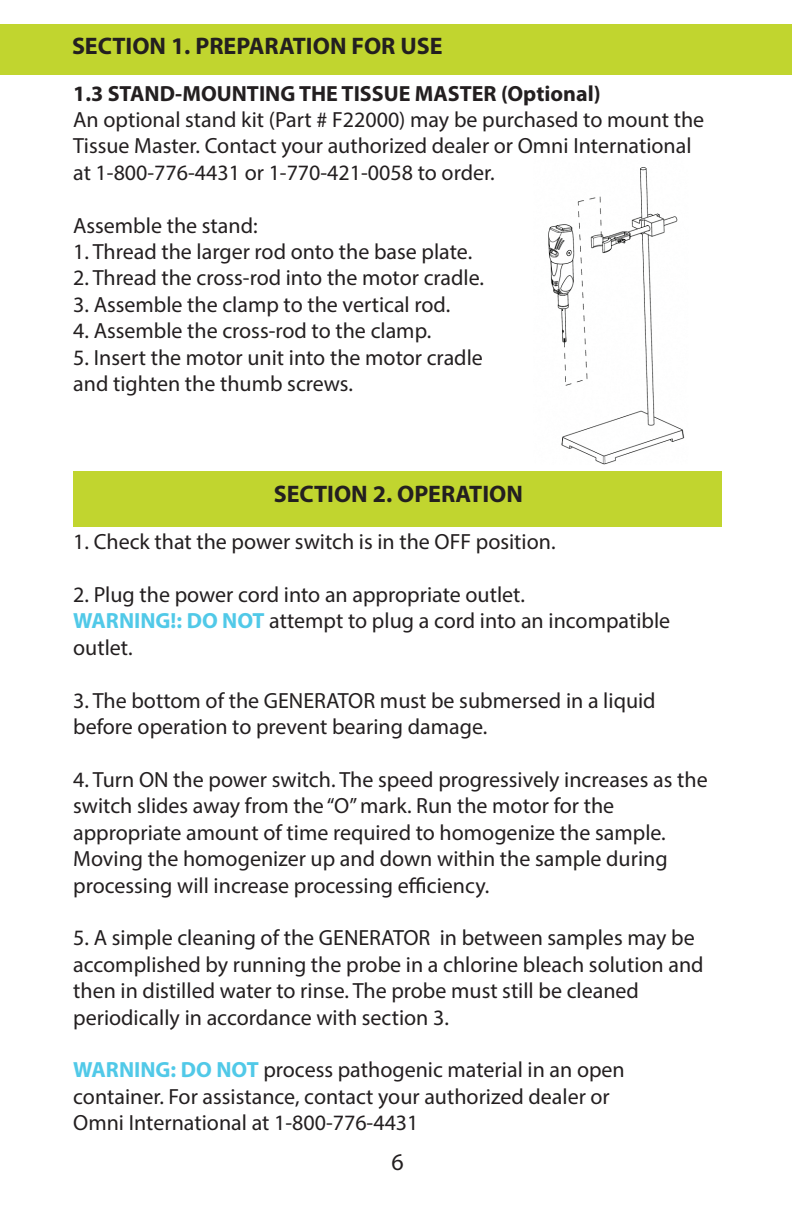
<style>
.page{position:relative;width:792px;height:1224px;background:#fff}
.page>*{position:absolute;margin:0;border:0;box-sizing:border-box;transform-origin:0 0}
.t1{font:700 24px "Myriad Pro";color:#231f20}
.t2{font:24px "Myriad Pro";color:#231f20}
.t3{font:22px/26.4px "Myriad Pro";color:#231f20}
.t4{font:700 22px "Myriad Pro";color:#231f20}
.s1{font-weight:700;color:#51c9e8}
</style>
<div class="page">
<div style="left:0;top:24px;width:792px;height:50px;background:#c1d52f"></div>
<div style="left:73px;top:472px;width:648px;height:54px;background:#c1d52f"></div>
<img style="left:548px;top:167px;width:137px;height:298px">
<p class="t1" style="left:72px;top:30px;width:372px">SECTION 1. PREPARATION FOR USE</p>
<p class="t4" style="left:73px;top:79px;width:529px">1.3 STAND-MOUNTING THE TISSUE MASTER (Optional)</p>
<p class="t3" style="left:73px;top:106px;width:633px">An optional stand kit (Part # F22000) may be purchased to mount the<br>Tissue Master. Contact your authorized dealer or Omni International at 1-800-776-4431 or 1-770-421-0058 to order.</p>
<p class="t3" style="left:73px;top:212px;width:186px">Assemble the stand:</p>
<p class="t3" style="left:73px;top:238px;width:401px">1. Thread the larger rod onto the base plate.</p>
<p class="t3" style="left:73px;top:264px;width:412px">2. Thread the cross-rod into the motor cradle.</p>
<p class="t3" style="left:73px;top:291px;width:379px">3. Assemble the clamp to the vertical rod.</p>
<p class="t3" style="left:73px;top:317px;width:360px">4. Assemble the cross-rod to the clamp.</p>
<p class="t3" style="left:73px;top:344px;width:411px">5. Insert the motor unit into the motor cradle and tighten the thumb screws.</p>
<p class="t1" style="left:274px;top:479px;width:251px">SECTION 2. OPERATION</p>
<p class="t3" style="left:73px;top:528px;width:484px">1. Check that the power switch is in the OFF position.</p>
<p class="t3" style="left:73px;top:581px;width:599px">2. Plug the power cord into an appropriate outlet.<br><span class="s1">WARNING!: DO NOT</span> attempt to plug a cord into an incompatible outlet.</p>
<p class="t3" style="left:73px;top:687px;width:584px">3. The bottom of the GENERATOR must be submersed in a liquid before operation to prevent bearing damage.</p>
<p class="t3" style="left:73px;top:766px;width:636px">4. Turn ON the power switch. The speed progressively increases as the switch slides away from the “O” mark. Run the motor for the appropriate amount of time required to homogenize the sample.<br>Moving the homogenizer up and down within the sample during processing will increase processing efficiency.</p>
<p class="t3" style="left:73px;top:924px;width:632px">5. A simple cleaning of the GENERATOR in between samples may be accomplished by running the probe in a chlorine bleach solution and then in distilled water to rinse. The probe must still be cleaned periodically in accordance with section 3.</p>
<p class="t3" style="left:73px;top:1056px;width:553px"><span class="s1">WARNING: DO NOT</span> process pathogenic material in an open container. For assistance, contact your authorized dealer or<br>Omni International at 1-800-776-4431</p>
<p class="t2" style="left:392px;top:1148px;width:14px">6</p>
</div>
